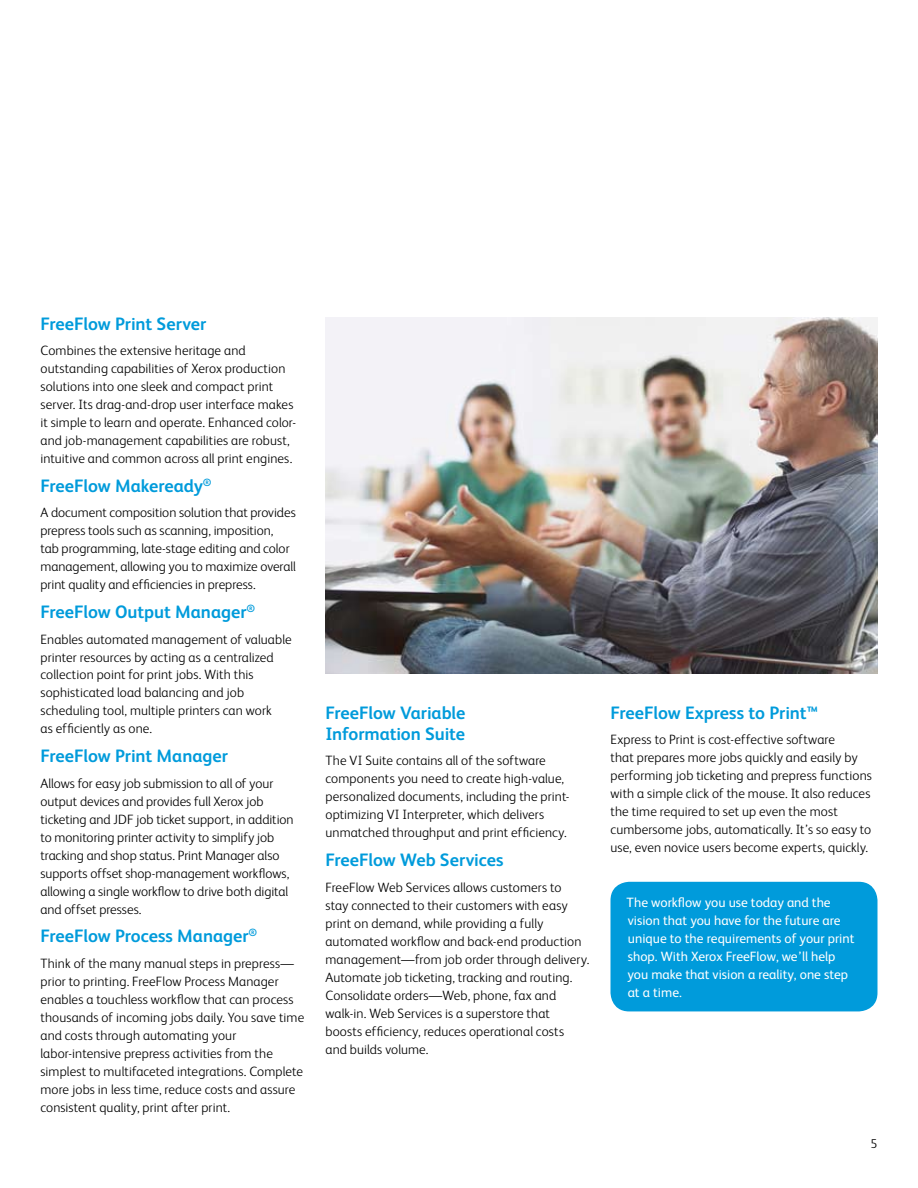
<style>
.page{position:relative;width:918px;height:1188px;background:#fff}
.page>*{position:absolute;margin:0;border:0;box-sizing:border-box;transform-origin:0 0}
.t1{font:700 18px/21px "Xerox Sans";letter-spacing:-.005em;color:#009bdb}
.t2{font:300 13.5px/18px "Xerox Sans";letter-spacing:.005em;color:#000}
.t3{font:13.5px/18px "Xerox Sans";color:#fff}
.t4{font:300 12.75px "Xerox Sans";color:#000}
</style>
<div class="page">
<div style="left:611px;top:883px;width:266px;height:128px;background:#009bdb;border-radius:18px"></div>
<div style="left:611px;top:882px;width:267px;height:129px;border:2px solid #009bdb;border-radius:18px"></div>
<img style="left:326px;top:317px;width:551px;height:356px">
<h1 class="t1" style="left:40px;top:312px;width:167px">FreeFlow Print Server</h1>
<p class="t2" style="left:40px;top:341px;width:257px">Combines the extensive heritage and outstanding capabilities of Xerox production solutions into one sleek and compact print server. Its drag-and-drop user interface makes it simple to learn and operate. Enhanced color&shy;and job-management capabilities are robust, intuitive and common across all print engines.</p>
<h1 class="t1" style="left:40px;top:474px;width:173px">FreeFlow Makeready<sup>®</sup></h1>
<p class="t2" style="left:40px;top:503px;width:257px">A document composition solution that provides prepress tools such as scanning, imposition,<br>tab programming, late-stage editing and color management, allowing you to maximize overall print quality and efficiencies in prepress.</p>
<h1 class="t1" style="left:40px;top:600px;width:216px">FreeFlow Output Manager<sup>®</sup></h1>
<p class="t2" style="left:40px;top:629px;width:253px">Enables automated management of valuable printer resources by acting as a centralized collection point for print jobs. With this sophisticated load balancing and job scheduling tool, multiple printers can work<br>as efficiently as one.</p>
<h1 class="t1" style="left:40px;top:745px;width:189px">FreeFlow Print Manager</h1>
<p class="t2" style="left:40px;top:773px;width:255px">Allows for easy job submission to all of your output devices and provides full Xerox job ticketing and JDF job ticket support, in addition to monitoring printer activity to simplify job tracking and shop status. Print Manager also supports offset shop-management workflows, allowing a single workflow to drive both digital and offset presses.</p>
<h1 class="t1" style="left:40px;top:925px;width:218px">FreeFlow Process Manager<sup>®</sup></h1>
<p class="t2" style="left:40px;top:953px;width:265px">Think of the many manual steps in prepress— prior to printing. FreeFlow Process Manager enables a touchless workflow that can process thousands of incoming jobs daily. You save time and costs through automating your labor-intensive prepress activities from the simplest to multifaceted integrations. Complete more jobs in less time, reduce costs and assure consistent quality, print after print.</p>
<h1 class="t1" style="left:326px;top:701px;width:141px">FreeFlow Variable<br>Information Suite</h1>
<p class="t2" style="left:326px;top:751px;width:246px">The VI Suite contains all of the software components you need to create high-value, personalized documents, including the print&shy;optimizing VI Interpreter, which delivers unmatched throughput and print efficiency.</p>
<h1 class="t1" style="left:326px;top:849px;width:180px">FreeFlow Web Services</h1>
<p class="t2" style="left:326px;top:877px;width:265px">FreeFlow Web Services allows customers to<br>stay connected to their customers with easy print on demand, while providing a fully automated workflow and back-end production management—from job order through delivery.<br>Automate job ticketing, tracking and routing.<br>Consolidate orders—Web, phone, fax and walk-in. Web Services is a superstore that boosts efficiency, reduces operational costs<br>and builds volume.</p>
<h1 class="t1" style="left:610px;top:701px;width:210px">FreeFlow Express to Print™</h1>
<p class="t2" style="left:610px;top:730px;width:263px">Express to Print is cost-effective software<br>that prepares more jobs quickly and easily by performing job ticketing and prepress functions with a simple click of the mouse. It also reduces the time required to set up even the most cumbersome jobs, automatically. It’s so easy to use, even novice users become experts, quickly.</p>
<p class="t3" style="left:627px;top:893px;width:229px">The workflow you use today and the vision that you have for the future are unique to the requirements of your print shop. With Xerox FreeFlow, we’ll help you make that vision a reality, one step at a time.</p>
<p class="t4" style="left:871px;top:1135px;width:8px">5</p>
</div>
